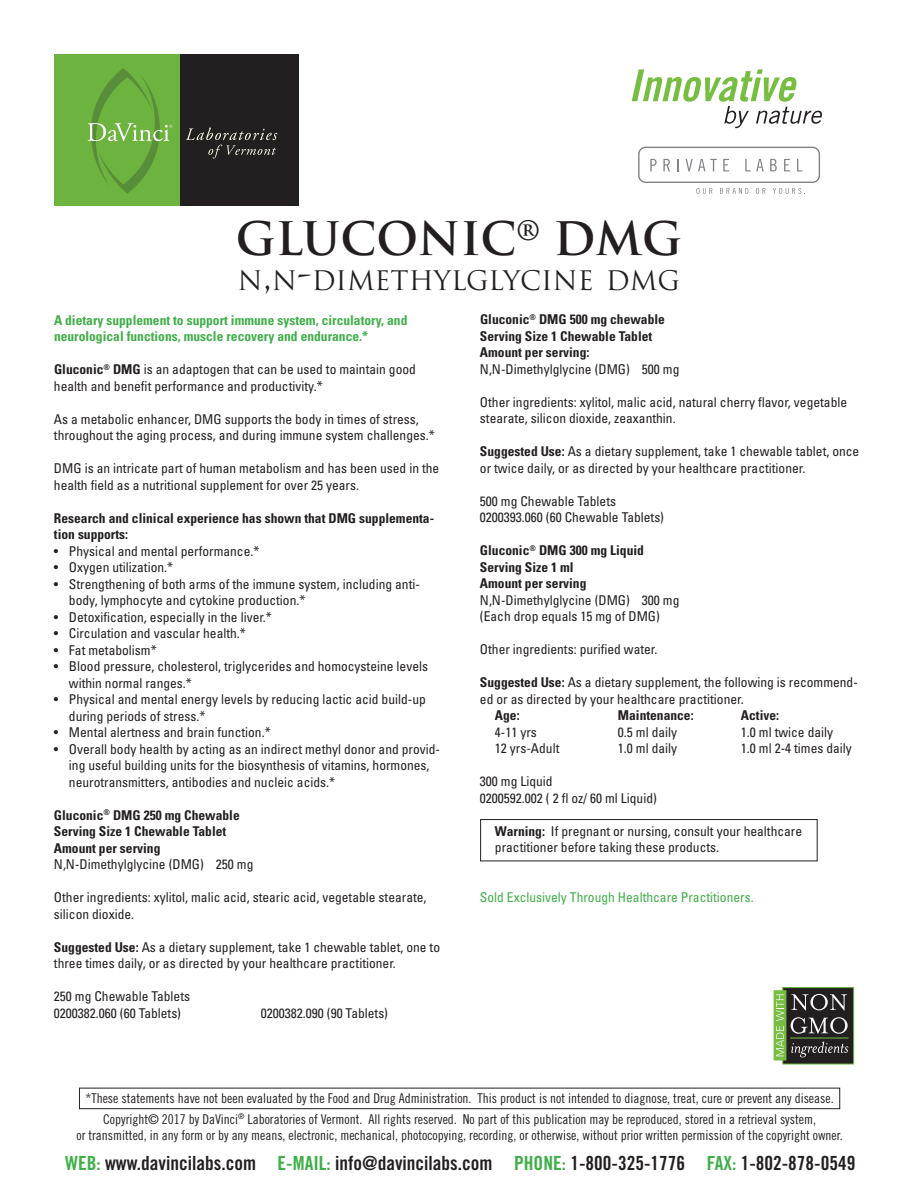
<style>
.page{position:relative;width:918px;height:1188px;background:#fff}
.page>*{position:absolute;margin:0;border:0;box-sizing:border-box;transform-origin:0 0}
.t1{font:700 45px "Trajan";letter-spacing:-.005em;color:#231f20}
.t2{font:26.25px "Trajan";color:#231f20}
.t3{font:19.5px "Trade Gothic Bold Cond Twenty";color:#231f20}
.t4{font:condensed 13.5px/16.5px "Univers";color:#231f20}
.t5{font:13.5px/20.9px "Trade Gothic Cond Eighteen";color:#231f20;text-align:center}
.t6{font:700 condensed 13.5px/16.5px "Univers";color:#231f20}
.t7{font:700 condensed 13.5px/16.5px "Univers";color:#40ae49}
.t8{font:condensed 13.5px "Univers";color:#40ae49}
.s1{font-size:37.5px}
.s2{font-weight:700}
.s3{color:#40ae49}
</style>
<div class="page">
<div style="left:79px;top:1088px;width:761px;height:21px;border:1px solid #231f20"></div>
<div style="left:480px;top:819px;width:338px;height:42px;border:1px solid #231f20"></div>
<div style="left:638px;top:147px;width:182px;height:36px;border:1px solid #808285;border-radius:7px"></div>
<svg style="left:650px;top:159px;width:7px;height:12px"></svg>
<svg style="left:663px;top:159px;width:7px;height:12px"></svg>
<svg style="left:677px;top:159px;width:2px;height:12px"></svg>
<svg style="left:686px;top:159px;width:31px;height:12px"></svg>
<svg style="left:723px;top:159px;width:6px;height:12px"></svg>
<svg style="left:745px;top:159px;width:19px;height:12px"></svg>
<svg style="left:770px;top:159px;width:7px;height:12px"></svg>
<svg style="left:784px;top:159px;width:6px;height:12px"></svg>
<svg style="left:797px;top:159px;width:5px;height:12px"></svg>
<svg style="left:696px;top:188px;width:16px;height:6px"></svg>
<svg style="left:720px;top:188px;width:28px;height:6px"></svg>
<svg style="left:756px;top:188px;width:10px;height:6px"></svg>
<svg style="left:773px;top:188px;width:32px;height:6px"></svg>
<div style="left:54px;top:54px;width:126px;height:152px;background:#6cb43f"></div>
<div style="left:180px;top:54px;width:118px;height:152px;background:#231f20"></div>
<svg style="left:88px;top:68px;width:84px;height:126px"></svg>
<svg style="left:186px;top:128px;width:91px;height:31px"></svg>
<svg style="left:632px;top:69px;width:190px;height:59px"></svg>
<div style="left:783px;top:988px;width:71px;height:76px;background:#231f20"></div>
<div style="left:783px;top:987px;width:71px;height:77px;border:1px solid #77bd42"></div>
<svg style="left:774px;top:991px;width:12px;height:69px"></svg>
<svg style="left:791px;top:994px;width:56px;height:16px"></svg>
<svg style="left:791px;top:1017px;width:57px;height:17px"></svg>
<svg style="left:776px;top:994px;width:8px;height:62px"></svg>
<svg style="left:791px;top:1042px;width:57px;height:15px"></svg>
<hr style="left:790px;top:1038px;width:59px;height:1px;background:#77bd42">
<h1 class="t1" style="left:236px;top:211px;width:448px">GLUCONIC<sup>®</sup> DMG</h1>
<h2 class="t2" style="left:238px;top:265px;width:444px">N<span class="s1">,</span>N<span class="s1">-</span>DIMETHYLGLYCINE DMG</h2>
<p class="t7" style="left:54px;top:312px;width:355px">A dietary supplement to support immune system, circulatory, and neurological functions, muscle recovery and endurance.*</p>
<p class="t4" style="left:54px;top:361px;width:363px"><span class="s2">Gluconic</span><sup>®</sup> <span class="s2">DMG</span> is an adaptogen that can be used to maintain good health and benefit performance and productivity.*</p>
<p class="t4" style="left:54px;top:411px;width:382px">As a metabolic enhancer, DMG supports the body in times of stress, throughout the aging process, and during immune system challenges.*</p>
<p class="t4" style="left:54px;top:460px;width:387px">DMG is an intricate part of human metabolism and has been used in the health field as a nutritional supplement for over 25 years.</p>
<p class="t6" style="left:54px;top:510px;width:382px">Research and clinical experience has shown that DMG supplementa&shy;tion supports:</p>
<p class="t4" style="left:54px;top:543px;width:207px">• Physical and mental performance.*</p>
<p class="t4" style="left:54px;top:559px;width:121px">• Oxygen utilization.*</p>
<p class="t4" style="left:69px;top:576px;width:352px;text-indent:-15px">• Strengthening of both arms of the immune system, including anti&shy;body, lymphocyte and cytokine production.*</p>
<p class="t4" style="left:54px;top:609px;width:219px">• Detoxification, especially in the liver.*</p>
<p class="t4" style="left:54px;top:625px;width:193px">• Circulation and vascular health.*</p>
<p class="t4" style="left:54px;top:642px;width:104px">• Fat metabolism*</p>
<p class="t4" style="left:69px;top:658px;width:361px;text-indent:-15px">• Blood pressure, cholesterol, triglycerides and homocysteine levels within normal ranges.*</p>
<p class="t4" style="left:69px;top:691px;width:358px;text-indent:-15px">• Physical and mental energy levels by reducing lactic acid build-up during periods of stress.*</p>
<p class="t4" style="left:54px;top:724px;width:218px">• Mental alertness and brain function.*</p>
<p class="t4" style="left:69px;top:741px;width:373px;text-indent:-15px">• Overall body health by acting as an indirect methyl donor and provid&shy;ing useful building units for the biosynthesis of vitamins, hormones, neurotransmitters, antibodies and nucleic acids.*</p>
<p class="t6" style="left:54px;top:807px;width:187px">Gluconic<sup>®</sup> DMG 250 mg Chewable<br>Serving Size 1 Chewable Tablet<br>Amount per serving</p>
<p class="t4" style="left:54px;top:856px;width:201px">N,N-Dimethylglycine (DMG) 250 mg</p>
<p class="t4" style="left:54px;top:889px;width:374px">Other ingredients: xylitol, malic acid, stearic acid, vegetable stearate, silicon dioxide.</p>
<p class="t4" style="left:54px;top:939px;width:388px"><span class="s2">Suggested Use:</span> As a dietary supplement, take 1 chewable tablet, one to three times daily, or as directed by your healthcare practitioner.</p>
<p class="t4" style="left:54px;top:988px;width:138px">250 mg Chewable Tablets<br>0200382.060 (60 Tablets)</p>
<p class="t4" style="left:261px;top:1005px;width:129px">0200382.090 (90 Tablets)</p>
<p class="t6" style="left:480px;top:311px;width:187px">Gluconic<sup>®</sup> DMG 500 mg chewable<br>Serving Size 1 Chewable Tablet<br>Amount per serving:</p>
<p class="t4" style="left:480px;top:361px;width:201px">N,N-Dimethylglycine (DMG) 500 mg</p>
<p class="t4" style="left:480px;top:394px;width:369px">Other ingredients: xylitol, malic acid, natural cherry flavor, vegetable stearate, silicon dioxide, zeaxanthin.</p>
<p class="t4" style="left:480px;top:443px;width:381px"><span class="s2">Suggested Use:</span> As a dietary supplement, take 1 chewable tablet, once or twice daily, or as directed by your healthcare practitioner.</p>
<p class="t4" style="left:480px;top:493px;width:186px">500 mg Chewable Tablets<br>0200393.060 (60 Chewable Tablets)</p>
<p class="t6" style="left:480px;top:542px;width:165px">Gluconic<sup>®</sup> DMG 300 mg Liquid<br>Serving Size 1 ml<br>Amount per serving</p>
<p class="t4" style="left:480px;top:592px;width:201px">N,N-Dimethylglycine (DMG) 300 mg (Each drop equals 15 mg of DMG)</p>
<p class="t4" style="left:480px;top:641px;width:179px">Other ingredients: purified water.</p>
<p class="t4" style="left:480px;top:674px;width:379px"><span class="s2">Suggested Use:</span> As a dietary supplement, the following is recommend&shy;ed or as directed by your healthcare practitioner.</p>
<p class="t6" style="left:495px;top:707px;width:26px">Age:</p>
<p class="t6" style="left:618px;top:707px;width:77px">Maintenance:</p>
<p class="t6" style="left:741px;top:707px;width:40px">Active:</p>
<p class="t4" style="left:495px;top:724px;width:43px">4-11 yrs</p>
<p class="t4" style="left:618px;top:724px;width:61px">0.5 ml daily</p>
<p class="t4" style="left:741px;top:724px;width:94px">1.0 ml twice daily</p>
<p class="t4" style="left:495px;top:740px;width:66px">12 yrs-Adult</p>
<p class="t4" style="left:618px;top:740px;width:61px">1.0 ml daily</p>
<p class="t4" style="left:741px;top:740px;width:112px">1.0 ml 2-4 times daily</p>
<p class="t4" style="left:480px;top:773px;width:178px">300 mg Liquid<br>0200592.002 ( 2 fl oz/ 60 ml Liquid)</p>
<p class="t4" style="left:495px;top:823px;width:309px"><span class="s2">Warning:</span> If pregnant or nursing, consult your healthcare practitioner before taking these products.</p>
<p class="t8" style="left:480px;top:889px;width:275px">Sold Exclusively Through Healthcare Practitioners.</p>
<p class="t5" style="left:86px;top:1087px;width:750px">*These statements have not been evaluated by the Food and Drug Administration. This product is not intended to diagnose, treat, cure or prevent any disease.<br>Copyright© 2017 by DaVinci<sup>®</sup> Laboratories of Vermont. All rights reserved. No part of this publication may be reproduced, stored in a retrieval system,</p>
<p class="t5" style="left:76px;top:1125px;width:768px">or transmitted, in any form or by any means, electronic, mechanical, photocopying, recording, or otherwise, without prior written permission of the copyright owner.</p>
<h3 class="t3" style="left:65px;top:1151px;width:792px"><span class="s3">WEB:</span> www.davincilabs.com <span class="s3">E-MAIL:</span> info@davincilabs.com <span class="s3">PHONE:</span> 1-800-325-1776 <span class="s3">FAX:</span> 1-802-878-0549</h3>
</div>
